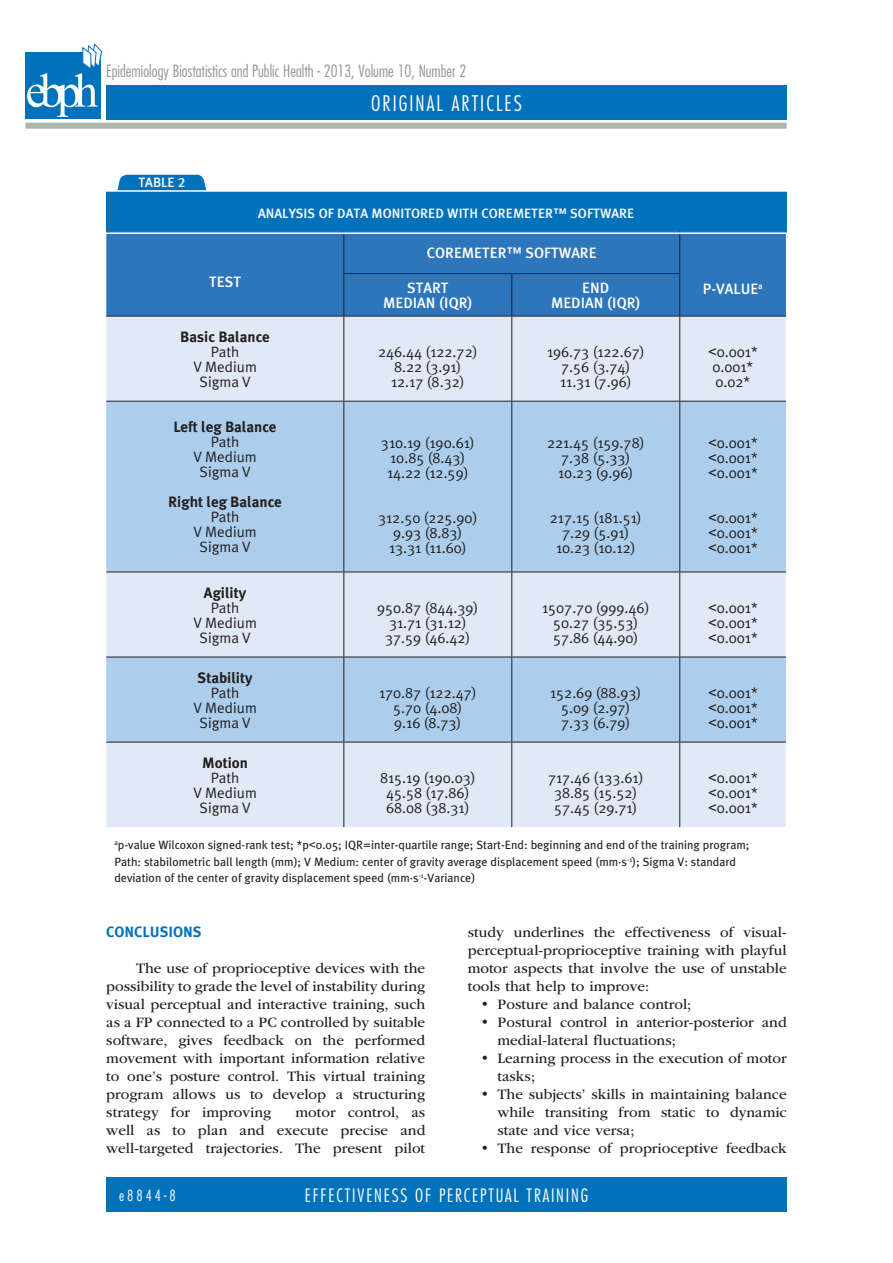
<style>
.page{position:relative;width:893px;height:1263px;background:#fff}
.page>*{position:absolute;margin:0;border:0;box-sizing:border-box;transform-origin:0 0}
.t1{font:300 condensed 21px "Futura Std";letter-spacing:.1em;color:#fff}
.t2{font:300 condensed 18px "Futura Std";letter-spacing:.1em;color:#fff}
.t3{font:300 condensed 16.5px "Futura Std";color:#939598}
.t4{font:15px/18px "ITC Garamond Std";color:#231f20;text-align:justify}
.t5{font:15px/15px "Meta Plus Normal";color:#231f20;text-align:center}
.t6{font:700 15px "Meta Plus";color:#231f20}
.t7{font:500 15px/15px "Meta Plus";color:#fff;text-align:center}
.t8{font:700 15px "Meta Plus";color:#0072bc}
.t9{font:300 condensed 15px "Futura Std";letter-spacing:.2em;color:#fff}
.t10{font:13.5px "Meta Plus Medium Caps";color:#fff}
.t11{font:12px/16.5px "Meta Plus";color:#231f20}
.t12{font:500 8.7px "Meta Plus";color:#fff}
.s1{font-family:"Arial"}
</style>
<div class="page">
<div style="left:106px;top:85px;width:681px;height:34px;background:#0072bc"></div>
<div style="left:106px;top:1178px;width:681px;height:34px;background:#0072bc"></div>
<div style="left:25px;top:123px;width:762px;height:6px;background:#a9b7ae"></div>
<div style="left:25px;top:52px;width:76px;height:67px;background:#0072bc"></div>
<svg style="left:27px;top:43px;width:75px;height:74px"></svg>
<svg style="left:117px;top:175px;width:90px;height:15px"></svg>
<div style="left:106px;top:191px;width:680px;height:43px;background:#0072bc"></div>
<hr style="left:105px;top:190px;width:685px;height:2px;background:#fff">
<div style="left:106px;top:231px;width:680px;height:85px;background:#2e76bc"></div>
<div style="left:106px;top:317px;width:680px;height:510px;background:#e1e9f6"></div>
<svg style="left:106px;top:402px;width:680px;height:340px;background:#b8d2ec"></svg>
<hr style="left:343px;top:231px;width:1px;height:42px;background:#231f20">
<hr style="left:679px;top:231px;width:1px;height:42px;background:#231f20">
<hr style="left:343px;top:273px;width:169px;height:1px;background:#231f20">
<hr style="left:343px;top:274px;width:1px;height:42px;background:#231f20">
<hr style="left:512px;top:273px;width:168px;height:1px;background:#231f20">
<hr style="left:511px;top:274px;width:1px;height:42px;background:#231f20">
<hr style="left:679px;top:274px;width:1px;height:42px;background:#231f20">
<hr style="left:106px;top:316px;width:238px;height:1px;background:#231f20">
<hr style="left:344px;top:316px;width:168px;height:1px;background:#231f20">
<hr style="left:343px;top:316px;width:1px;height:85px;background:#231f20">
<hr style="left:512px;top:316px;width:168px;height:1px;background:#231f20">
<hr style="left:511px;top:316px;width:1px;height:85px;background:#231f20">
<hr style="left:680px;top:316px;width:106px;height:1px;background:#231f20">
<hr style="left:679px;top:316px;width:1px;height:85px;background:#231f20">
<hr style="left:106px;top:401px;width:238px;height:1px;background:#231f20">
<hr style="left:344px;top:401px;width:168px;height:1px;background:#231f20">
<hr style="left:343px;top:402px;width:1px;height:170px;background:#231f20">
<hr style="left:512px;top:401px;width:168px;height:1px;background:#231f20">
<hr style="left:511px;top:402px;width:1px;height:170px;background:#231f20">
<hr style="left:680px;top:401px;width:106px;height:1px;background:#231f20">
<hr style="left:679px;top:402px;width:1px;height:170px;background:#231f20">
<hr style="left:106px;top:572px;width:238px;height:1px;background:#231f20">
<hr style="left:344px;top:572px;width:168px;height:1px;background:#231f20">
<hr style="left:343px;top:572px;width:1px;height:85px;background:#231f20">
<hr style="left:512px;top:572px;width:168px;height:1px;background:#231f20">
<hr style="left:511px;top:572px;width:1px;height:85px;background:#231f20">
<hr style="left:680px;top:572px;width:106px;height:1px;background:#231f20">
<hr style="left:679px;top:572px;width:1px;height:85px;background:#231f20">
<hr style="left:106px;top:657px;width:238px;height:1px;background:#231f20">
<hr style="left:344px;top:657px;width:168px;height:1px;background:#231f20">
<hr style="left:343px;top:657px;width:1px;height:85px;background:#231f20">
<hr style="left:512px;top:657px;width:168px;height:1px;background:#231f20">
<hr style="left:511px;top:657px;width:1px;height:85px;background:#231f20">
<hr style="left:680px;top:657px;width:106px;height:1px;background:#231f20">
<hr style="left:679px;top:657px;width:1px;height:85px;background:#231f20">
<hr style="left:106px;top:742px;width:238px;height:1px;background:#231f20">
<hr style="left:344px;top:742px;width:168px;height:1px;background:#231f20">
<hr style="left:343px;top:742px;width:1px;height:85px;background:#231f20">
<hr style="left:512px;top:742px;width:168px;height:1px;background:#231f20">
<hr style="left:511px;top:742px;width:1px;height:85px;background:#231f20">
<hr style="left:680px;top:742px;width:106px;height:1px;background:#231f20">
<hr style="left:679px;top:742px;width:1px;height:85px;background:#231f20">
<hr style="left:105px;top:232px;width:685px;height:2px;background:#fff">
<p class="t3" style="left:106px;top:62px;width:361px">Epidemiology Biostatistics and Public Health - 2013, Volume 10, Number 2</p>
<h1 class="t1" style="left:371px;top:91px;width:152px">ORIGINAL ARTICLES</h1>
<p class="t10" style="left:138px;top:175px;width:48px">TABLE 2</p>
<p class="t7" style="left:209px;top:274px;width:31px">TEST</p>
<p class="t10" style="left:258px;top:205px;width:249px">ANALYSIS OF DATA MONITORED WITH COREME</p>
<p class="t10" style="left:531px;top:205px;width:96px">TER™ SOFTWARE</p>
<p class="t7" style="left:427px;top:245px;width:169px">COREMETER™ SOFTWARE</p>
<p class="t7" style="left:407px;top:280px;width:40px">START</p>
<p class="t12" style="left:758px;top:281px;width:6px">A</p>
<p class="t7" style="left:383px;top:295px;width:91px">MEDIAN (I QR)</p>
<p class="t7" style="left:551px;top:280px;width:91px">END<br>MEDIAN (I QR)</p>
<p class="t7" style="left:703px;top:282px;width:55px">P-VALUE</p>
<p class="t6" style="left:180px;top:328px;width:91px">Basic Balance</p>
<p class="t5" style="left:193px;top:344px;width:65px">Path<br>V Medium<br>Sigma V</p>
<p class="t5" style="left:378px;top:344px;width:101px">246.44 (122.72)<br>8.22 (3.91)<br>12.17 (8.32)</p>
<p class="t5" style="left:547px;top:344px;width:99px">196.73 (122.67)<br>7.56 (3.74)<br>11.31 (7.96)</p>
<p class="t5" style="left:708px;top:344px;width:51px;text-align:left"><span class="s1">&lt;</span>0.001*<br>0.001*<br>0.02*</p>
<p class="t6" style="left:173px;top:418px;width:105px">Left leg Balance</p>
<p class="t5" style="left:193px;top:434px;width:65px">Path<br>V Medium<br>Sigma V</p>
<p class="t6" style="left:168px;top:493px;width:115px">Right leg Balance</p>
<p class="t5" style="left:193px;top:509px;width:65px">Path<br>V Medium<br>Sigma V</p>
<p class="t5" style="left:381px;top:435px;width:95px">310.19 (190.61)<br>10.85 (8.43)<br>14.22 (12.59)</p>
<p class="t5" style="left:378px;top:510px;width:101px">312.50 (225.90)<br>9.93 (8.83)<br>13.31 (11.60)</p>
<p class="t5" style="left:547px;top:435px;width:99px">221.45 (159.78)<br>7.38 (5.33)<br>10.23 (9.96)</p>
<p class="t5" style="left:550px;top:510px;width:93px">217.15 (181.51)<br>7.29 (5.91)<br>10.23 (10.12)</p>
<p class="t5" style="left:708px;top:435px;width:51px;text-align:justify"><span class="s1">&lt;</span>0.001* <span class="s1">&lt;</span>0.001* <span class="s1">&lt;</span>0.001*</p>
<p class="t5" style="left:708px;top:510px;width:51px;text-align:justify"><span class="s1">&lt;</span>0.001* <span class="s1">&lt;</span>0.001* <span class="s1">&lt;</span>0.001*</p>
<p class="t6" style="left:204px;top:584px;width:44px">Agility</p>
<p class="t5" style="left:193px;top:600px;width:65px">Path<br>V Medium<br>Sigma V</p>
<p class="t5" style="left:377px;top:600px;width:103px">950.87 (844.39)<br>31.71 (31.12)<br>37.59 (46.42)</p>
<p class="t5" style="left:542px;top:600px;width:109px">1507.70 (999.46)<br>50.27 (35.53)<br>57.86 (44.90)</p>
<p class="t5" style="left:708px;top:600px;width:51px;text-align:justify"><span class="s1">&lt;</span>0.001* <span class="s1">&lt;</span>0.001* <span class="s1">&lt;</span>0.001*</p>
<p class="t6" style="left:198px;top:669px;width:56px">Stability</p>
<p class="t5" style="left:193px;top:685px;width:65px">Path<br>V Medium<br>Sigma V</p>
<p class="t5" style="left:379px;top:685px;width:99px">170.87 (122.47)<br>5.70 (4.08)<br>9.16 (8.73)</p>
<p class="t5" style="left:550px;top:685px;width:93px">152.69 (88.93)<br>5.09 (2.97)<br>7.33 (6.79)</p>
<p class="t5" style="left:708px;top:685px;width:51px;text-align:justify"><span class="s1">&lt;</span>0.001* <span class="s1">&lt;</span>0.001* <span class="s1">&lt;</span>0.001*</p>
<p class="t6" style="left:202px;top:754px;width:47px">Motion</p>
<p class="t5" style="left:193px;top:770px;width:65px">Path<br>V Medium<br>Sigma V</p>
<p class="t5" style="left:380px;top:770px;width:97px">815.19 (190.03)<br>45.58 (17.86)<br>68.08 (38.31)</p>
<p class="t5" style="left:548px;top:770px;width:97px">717.46 (133.61)<br>38.85 (15.52)<br>57.45 (29.71)</p>
<p class="t5" style="left:708px;top:770px;width:51px;text-align:justify"><span class="s1">&lt;</span>0.001* <span class="s1">&lt;</span>0.001* <span class="s1">&lt;</span>0.001*</p>
<p class="t11" style="left:114px;top:836px;width:637px"><sup>a</sup>p-value Wilcoxon signed-rank test; *p<span class="s1">&lt;</span>0.05; IQR=inter-quartile range; Start-End: beginning and end of the training program;<br>Path: stabilometric ball length (mm); V Medium: center of gravity average displacement speed (mm·s<sup>-1</sup>); Sigma V: standard deviation of the center of gravity displacement speed (mm·s<sup>-1</sup>-Variance)</p>
<p class="t8" style="left:106px;top:923px;width:10px">CONCLUSIONS</p>
<p class="t4" style="left:106px;top:959px;width:320px;text-indent:30px">The use of proprioceptive devices with the possibility to grade the level of instability during visual perceptual and interactive training, such as a FP connected to a PC controlled by suitable software, gives feedback on the performed movement with important information relative to one’s posture control. This virtual training program allows us to develop a structuring strategy for improving</p>
<p class="t4" style="left:106px;top:1103px;width:321px;text-indent:189px">motor control, as well as to plan and execute precise and well-targeted trajectories. The present pilot</p>
<p class="t4" style="left:468px;top:923px;width:320px">study underlines the effectiveness of visual&shy;perceptual-proprioceptive training with playful motor aspects that involve the use of unstable tools that help to improve:</p>
<p class="t4" style="left:480px;top:995px;width:212px">• Posture and balance control;</p>
<p class="t4" style="left:497px;top:1013px;width:291px;text-indent:-17px">• Postural control in anterior-posterior and medial-lateral fluctuations;</p>
<p class="t4" style="left:497px;top:1049px;width:291px;text-indent:-17px">• Learning process in the execution of motor tasks;</p>
<p class="t4" style="left:497px;top:1085px;width:291px;text-indent:-17px">• The subjects’ skills in maintaining balance while transiting from static to dynamic state and vice versa;</p>
<p class="t4" style="left:480px;top:1139px;width:308px">• The response of proprioceptive feedback</p>
<p class="t9" style="left:119px;top:1187px;width:58px">e8844-8</p>
<p class="t2" style="left:305px;top:1185px;width:33px">Effectiveness</p>
<p class="t2" style="left:415px;top:1185px;width:33px">of percept</p>
<p class="t2" style="left:496px;top:1185px;width:40px">ual training</p>
</div>
